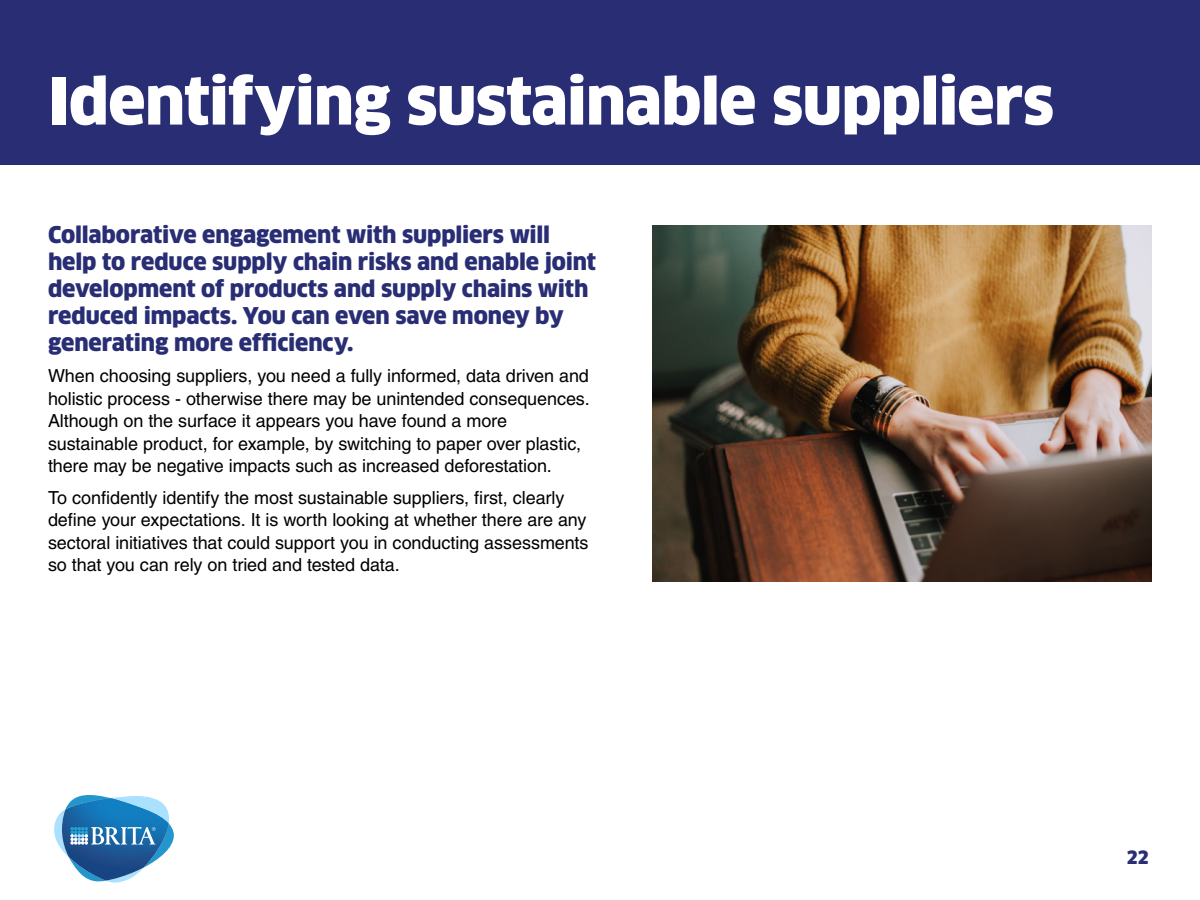
<style>
.page{position:relative;width:1200px;height:900px;background:#fff}
.page>*{position:absolute;margin:0;border:0;box-sizing:border-box;transform-origin:0 0}
.t1{font:900 63px "Clan Pro";letter-spacing:-.015em;color:#fff}
.Intro{font:900 22.5px/27px "Clan Pro";letter-spacing:-.005em;color:#282d74}
.Body{font:18px/22.5px "Helvetica LT Pro";letter-spacing:-.005em;color:#000}
.t2{font:900 18px "Clan Pro";color:#282d74}
</style>
<div class="page">
<svg style="left:54px;top:795px;width:120px;height:88px"></svg>
<div style="left:0;top:0;width:1200px;height:165px;background:#282d74"></div>
<img style="left:652px;top:225px;width:500px;height:357px">
<h1 class="t1" style="left:48px;top:64px;width:1008px">Identifying sustainable suppliers</h1>
<p class="Intro" style="left:48px;top:221px;width:550px">Collaborative engagement with suppliers will help to reduce supply chain risks and enable joint development of products and supply chains with reduced impacts. You can even save money by generating more efficiency.</p>
<p class="Body" style="left:48px;top:365px;width:543px">When choosing suppliers, you need a fully informed, data driven and holistic process - otherwise there may be unintended consequences.<br>Although on the surface it appears you have found a more sustainable product, for example, by switching to paper over plastic, there may be negative impacts such as increased deforestation.</p>
<p class="Body" style="left:48px;top:486px;width:542px">To confidently identify the most sustainable suppliers, first, clearly define your expectations. It is worth looking at whether there are any sectoral initiatives that could support you in conducting assessments so that you can rely on tried and tested data.</p>
<p class="t2" style="left:1127px;top:847px;width:24px">22</p>
</div>
